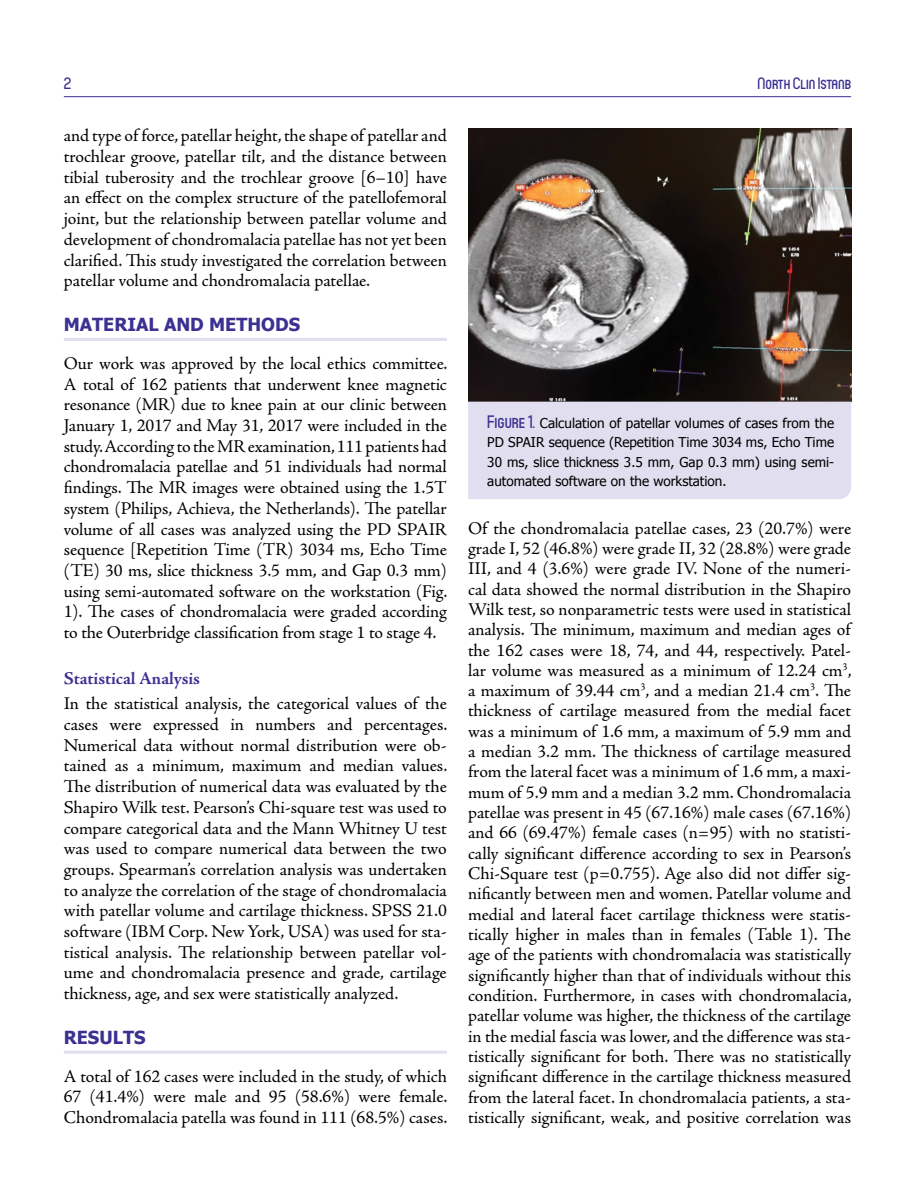
<style>
.page{position:relative;width:915px;height:1191px;background:#fff}
.page>*{position:absolute;margin:0;border:0;box-sizing:border-box;transform-origin:0 0}
.t1{font:18px/20.7px "Adobe Jenson Pro";letter-spacing:-.005em;color:#000;text-align:justify}
.t2{font:700 18px "Tahoma";color:#3c3091}
.t3{font:700 18px "Adobe Jenson Pro";letter-spacing:-.005em;color:#3c3091}
.t4{font:500 16.5px "Circula";color:#3c3091}
.t5{font:13.5px/19.5px "Tahoma";color:#000;text-align:justify}
.s1{font-family:"Circula";font-weight:500;font-size:18px;color:#3c3091}
</style>
<div class="page">
<hr style="left:64px;top:96px;width:786px;height:1px;background:#3c3091">
<hr style="left:64px;top:338px;width:382px;height:3px;background:#e1dfef">
<hr style="left:64px;top:1050px;width:382px;height:3px;background:#e1dfef">
<img style="left:468px;top:128px;width:382px;height:273px">
<div style="left:468px;top:401px;width:382px;height:98px;background:#e1dfef"></div>
<p class="t4" style="left:64px;top:73px;width:9px">2</p>
<p class="t4" style="left:757px;top:73px;width:95px">North Clin Istanb</p>
<p class="t1" style="left:64px;top:126px;width:384px">and type of force, patellar height, the shape of patellar and trochlear groove, patellar tilt, and the distance between tibial tuberosity and the trochlear groove [6–10] have an effect on the complex structure of the patellofemoral joint, but the relationship between patellar volume and development of chondromalacia patellae has not yet been clarified. This study investigated the correlation between patellar volume and chondromalacia patellae.</p>
<p class="t2" style="left:64px;top:312px;width:238px">MATERIAL AND METHODS</p>
<p class="t1" style="left:64px;top:353px;width:385px">Our work was approved by the local ethics committee.<br>A total of 162 patients that underwent knee magnetic resonance (MR) due to knee pain at our clinic between January 1, 2017 and May 31, 2017 were included in the study. According to the MR examination, 111 patients had chondromalacia patellae and 51 individuals had normal findings. The MR images were obtained using the 1.5T system (Philips, Achieva, the Netherlands). The patellar volume of all cases was analyzed using the PD SPAIR sequence [Repetition Time (TR) 3034 ms, Echo Time (TE) 30 ms, slice thickness 3.5 mm, and Gap 0.3 mm) using semi-automated software on the workstation (Fig.<br>1). The cases of chondromalacia were graded according to the Outerbridge classification from stage 1 to stage 4.</p>
<p class="t3" style="left:64px;top:668px;width:138px">Statistical Analysis</p>
<p class="t1" style="left:64px;top:693px;width:385px">In the statistical analysis, the categorical values of the cases were expressed in numbers and percentages.<br>Numerical data without normal distribution were ob&shy;tained as a minimum, maximum and median values.<br>The distribution of numerical data was evaluated by the Shapiro Wilk test. Pearson’s Chi-square test was used to compare categorical data and the Mann Whitney U test was used to compare numerical data between the two groups. Spearman’s correlation analysis was undertaken to analyze the correlation of the stage of chondromalacia with patellar volume and cartilage thickness. SPSS 21.0 software (IBM Corp. New York, USA) was used for sta&shy;tistical analysis. The relationship between patellar vol&shy;ume and chondromalacia presence and grade, cartilage thickness, age, and sex were statistically analyzed.</p>
<p class="t2" style="left:64px;top:1024px;width:83px">RESULTS</p>
<p class="t1" style="left:64px;top:1066px;width:385px">A total of 162 cases were included in the study, of which 67 (41.4%) were male and 95 (58.6%) were female.<br>Chondromalacia patella was found in 111 (68.5%) cases.</p>
<p class="t5" style="left:487px;top:412px;width:348px"><span class="s1">Figure 1.</span> Calculation of patellar volumes of cases from the PD SPAIR sequence (Repetition Time 3034 ms, Echo Time 30 ms, slice thickness 3.5 mm, Gap 0.3 mm) using semi&shy;automated software on the workstation.</p>
<p class="t1" style="left:468px;top:518px;width:385px;line-height:20.2px">Of the chondromalacia patellae cases, 23 (20.7%) were grade I, 52 (46.8%) were grade II, 32 (28.8%) were grade III, and 4 (3.6%) were grade IV. None of the numeri&shy;cal data showed the normal distribution in the Shapiro Wilk test, so nonparametric tests were used in statistical analysis. The minimum, maximum and median ages of the 162 cases were 18, 74, and 44, respectively. Patel&shy;lar volume was measured as a minimum of 12.24 cm<sup>3</sup>, a maximum of 39.44 cm<sup>3</sup>, and a median 21.4 cm<sup>3</sup>. The thickness of cartilage measured from the medial facet was a minimum of 1.6 mm, a maximum of 5.9 mm and a median 3.2 mm. The thickness of cartilage measured from the lateral facet was a minimum of 1.6 mm, a maxi&shy;mum of 5.9 mm and a median 3.2 mm. Chondromalacia patellae was present in 45 (67.16%) male cases (67.16%) and 66 (69.47%) female cases (n=95) with no statisti&shy;cally significant difference according to sex in Pearson’s Chi-Square test (p=0.755). Age also did not differ sig&shy;nificantly between men and women. Patellar volume and medial and lateral facet cartilage thickness were statis&shy;tically higher in males than in females (Table 1). The age of the patients with chondromalacia was statistically significantly higher than that of individuals without this condition. Furthermore, in cases with chondromalacia, patellar volume was higher, the thickness of the cartilage in the medial fascia was lower, and the difference was sta&shy;tistically significant for both. There was no statistically significant difference in the cartilage thickness measured from the lateral facet. In chondromalacia patients, a sta&shy;tistically significant, weak, and positive correlation was</p>
</div>
